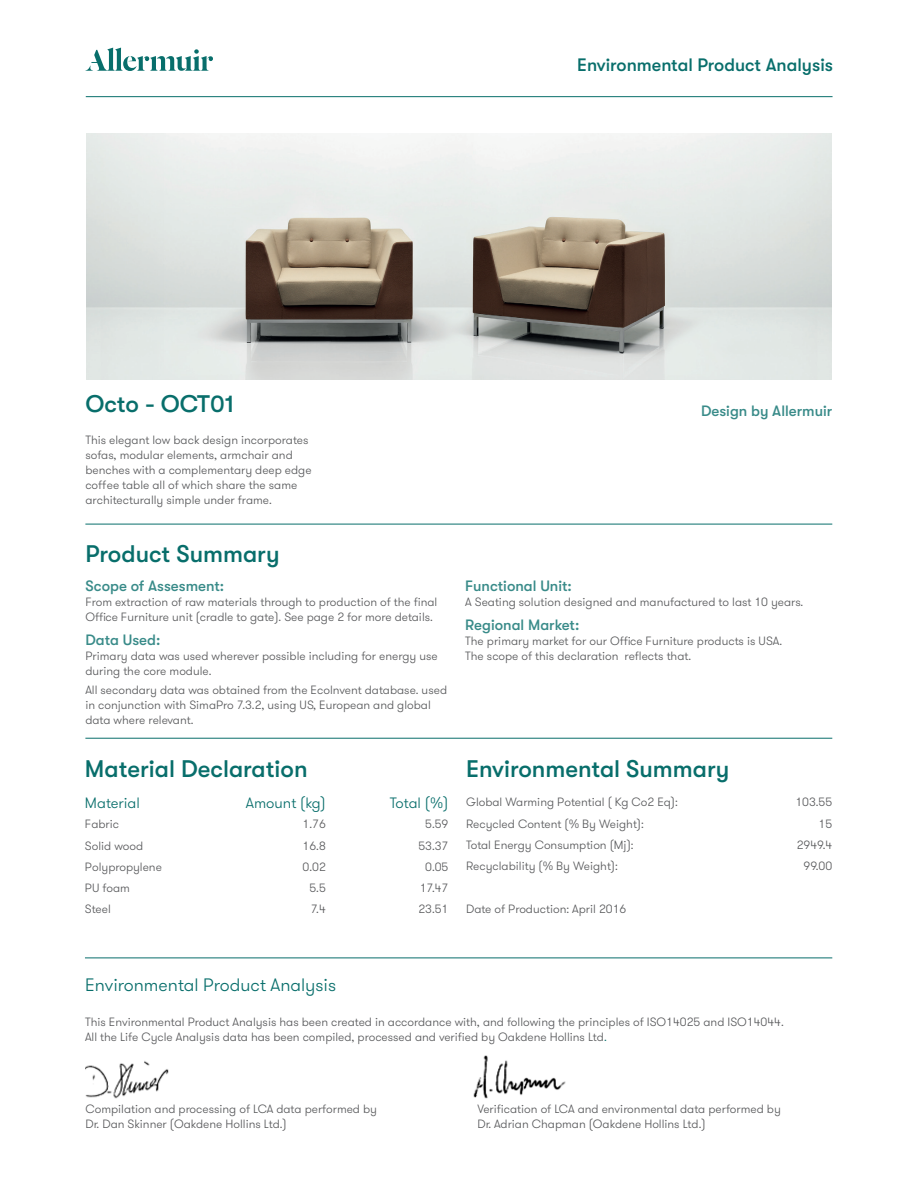
<style>
.page{position:relative;width:918px;height:1188px;background:#fff}
.page>*{position:absolute;margin:0;border:0;box-sizing:border-box;transform-origin:0 0}
.Large_Headers{font:500 24px "GT Walsheim";color:#086e6b}
.t1{font:500 18px "GT Walsheim";color:#086e6b}
.t2{font:300 18px "GT Walsheim";color:#086e6b}
.Small_Headers{font:500 15px "GT Walsheim";color:#398b89}
.t3{font:300 15px "GT Walsheim";color:#086e6b}
.t4{font:300 12px/15px "GT Walsheim";color:#57585a}
.s1{color:#086e6b}
</style>
<div class="page">
<svg style="left:85px;top:48px;width:128px;height:23px"></svg>
<hr style="left:86px;top:96px;width:747px;height:1px;background:#086e6b">
<hr style="left:85px;top:524px;width:747px;height:1px;background:#086e6b">
<hr style="left:85px;top:738px;width:747px;height:1px;background:#086e6b">
<img style="left:85px;top:1061px;width:84px;height:38px">
<img style="left:473px;top:1055px;width:93px;height:44px">
<hr style="left:85px;top:958px;width:747px;height:1px;background:#086e6b">
<img style="left:142px;top:133px;width:630px;height:247px">
<h2 class="t1" style="left:577px;top:55px;width:257px">Environmental Product Analysis</h2>
<p class="Large_Headers" style="left:85px;top:390px;width:150px">Octo - OCT01</p>
<p class="t4" style="left:85px;top:432px;width:228px">This elegant low back design incorporates sofas, modular elements, armchair and benches with a complementary deep edge coffee table all of which share the same architecturally simple under frame.</p>
<p class="Large_Headers" style="left:85px;top:540px;width:196px">Product Summary</p>
<p class="Small_Headers" style="left:85px;top:578px;width:140px">Scope of Assesment:</p>
<p class="t4" style="left:85px;top:595px;width:354px">From extraction of raw materials through to production of the final<br>Office Furniture unit (cradle to gate). See page 2 for more details.</p>
<p class="Small_Headers" style="left:85px;top:631px;width:77px">Data Used:</p>
<p class="t4" style="left:85px;top:648px;width:354px">Primary data was used wherever possible including for energy use during the core module.</p>
<p class="t4" style="left:85px;top:683px;width:363px">All secondary data was obtained from the Ecolnvent database. used in conjunction with SimaPro 7.3.2, using US, European and global data where relevant.</p>
<p class="Large_Headers" style="left:85px;top:755px;width:224px">Material Declaration</p>
<p class="t3" style="left:85px;top:794px;width:57px">Material</p>
<p class="t3" style="left:246px;top:794px;width:81px">Amount (kg)</p>
<p class="t3" style="left:390px;top:794px;width:60px">Total (%)</p>
<p class="t4" style="left:85px;top:817px;width:36px">Fabric</p>
<p class="t4" style="left:303px;top:817px;width:25px">1.76</p>
<p class="t4" style="left:425px;top:817px;width:25px">5.59</p>
<p class="t4" style="left:85px;top:838px;width:60px">Solid wood</p>
<p class="t4" style="left:303px;top:838px;width:25px">16.8</p>
<p class="t4" style="left:418px;top:838px;width:32px">53.37</p>
<p class="t4" style="left:85px;top:859px;width:78px">Polypropylene</p>
<p class="t4" style="left:303px;top:859px;width:25px">0.02</p>
<p class="t4" style="left:425px;top:859px;width:25px">0.05</p>
<p class="t4" style="left:85px;top:881px;width:47px">PU foam</p>
<p class="t4" style="left:309px;top:881px;width:18px">5.5</p>
<p class="t4" style="left:420px;top:881px;width:30px">17.47</p>
<p class="t4" style="left:85px;top:902px;width:27px">Steel</p>
<p class="t4" style="left:311px;top:902px;width:16px">7.4</p>
<p class="t4" style="left:418px;top:902px;width:32px">23.51</p>
<p class="Small_Headers" style="left:701px;top:403px;width:133px">Design by Allermuir</p>
<p class="Small_Headers" style="left:465px;top:578px;width:108px">Functional Unit:</p>
<p class="t4" style="left:465px;top:595px;width:340px">A Seating solution designed and manufactured to last 10 years.</p>
<p class="Small_Headers" style="left:465px;top:616px;width:116px">Regional Market:</p>
<p class="t4" style="left:465px;top:633px;width:318px">The primary market for our Office Furniture products is USA.<br>The scope of this declaration reflects that.</p>
<p class="Large_Headers" style="left:466px;top:755px;width:265px">Environmental Summary</p>
<p class="t4" style="left:466px;top:795px;width:213px">Global Warming Potential ( Kg Co2 Eq):</p>
<p class="t4" style="left:795px;top:795px;width:38px">103.55</p>
<p class="t4" style="left:466px;top:816px;width:179px">Recycled Content (% By Weight):</p>
<p class="t4" style="left:819px;top:816px;width:15px">15</p>
<p class="t4" style="left:466px;top:837px;width:169px">Total Energy Consumption (Mj):</p>
<p class="t4" style="left:797px;top:837px;width:37px">2949.4</p>
<p class="t4" style="left:466px;top:859px;width:153px">Recyclability (% By Weight):</p>
<p class="t4" style="left:804px;top:859px;width:30px">99.00</p>
<p class="t4" style="left:466px;top:901px;width:162px">Date of Production: April 2016</p>
<p class="t2" style="left:85px;top:973px;width:253px">Environmental Product Analysis</p>
<p class="t4" style="left:85px;top:1014px;width:700px">This Environmental Product Analysis has been created in accordance with, and following the principles of ISO14025 and ISO14044.</p>
<p class="t4" style="left:85px;top:1029px;width:523px">All the Life Cycle Analysis data has been compiled, processed and verified by Oakdene Hollins Ltd<span class="s1">.</span></p>
<p class="t4" style="left:85px;top:1102px;width:293px">Compilation and processing of LCA data performed by<br>Dr. Dan Skinner (Oakdene Hollins Ltd.)</p>
<p class="t4" style="left:477px;top:1102px;width:305px">Verification of LCA and environmental data performed by<br>Dr. Adrian Chapman (Oakdene Hollins Ltd.)</p>
</div>
